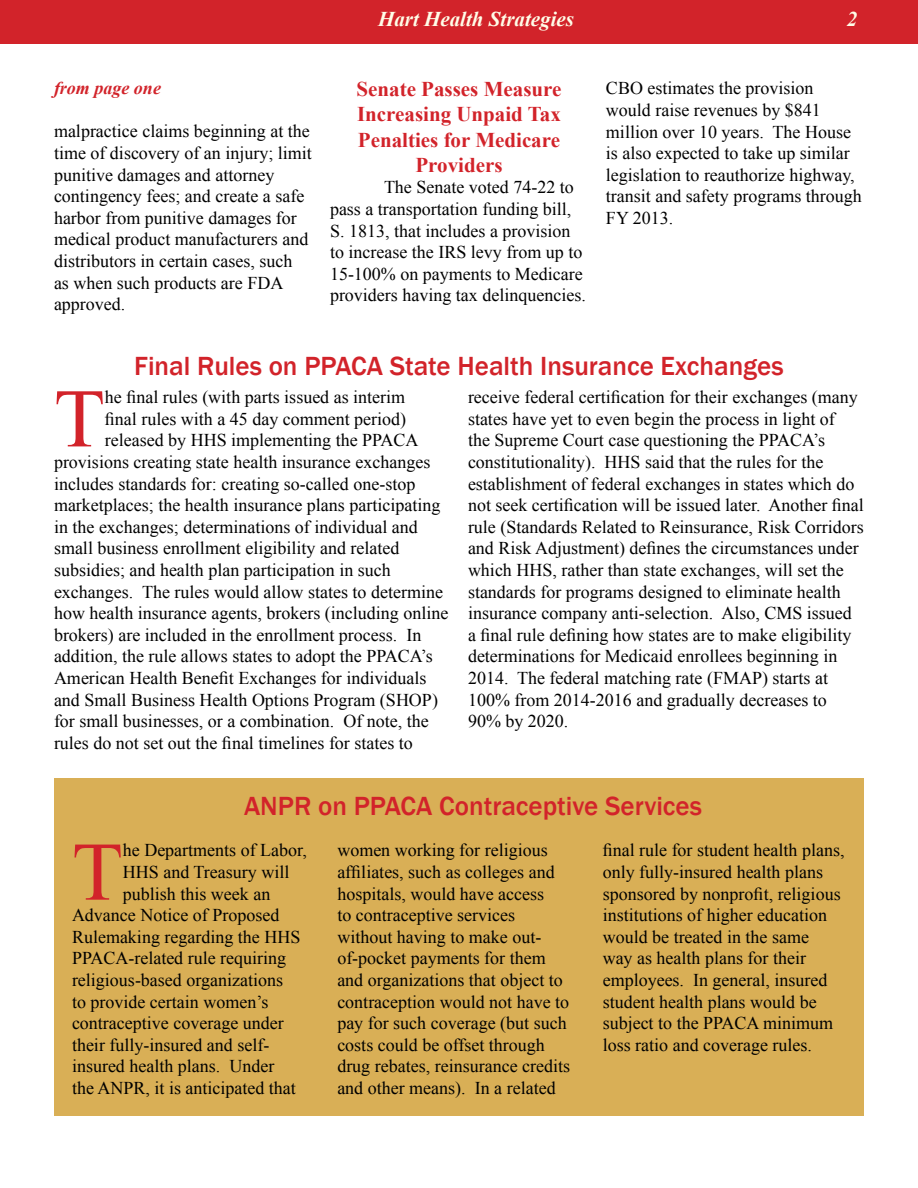
<style>
.page{position:relative;width:918px;height:1188px;background:#fff}
.page>*{position:absolute;margin:0;border:0;box-sizing:border-box;transform-origin:0 0}
.t1{font:83.25px "Times New Roman";color:#d2232a}
.t2{font:500 27px "Franklin Gothic";color:#d2232a}
.t3{font:700 21px/25.2px "Times New Roman";color:#d2232a;text-align:center}
.t4{font:italic 700 21px "Times New Roman";color:#fffde8}
.t5{font:18px/21.6px "Times New Roman";color:#000}
.t6{font:italic 700 18px "Times New Roman";color:#d2232a}
</style>
<div class="page">
<div style="left:54px;top:778px;width:810px;height:338px;background:#d9af56"></div>
<div style="left:0;top:0;width:918px;height:43px;background:#d2232a"></div>
<p class="t4" style="left:378px;top:5px;width:198px">Hart Health Strategies</p>
<p class="t4" style="left:847px;top:5px;width:12px">2</p>
<p class="t6" style="left:54px;top:76px;width:108px">from page one</p>
<p class="t5" style="left:54px;top:120px;width:259px">malpractice claims beginning at the time of discovery of an injury; limit punitive damages and attorney contingency fees; and create a safe harbor from punitive damages for medical product manufacturers and distributors in certain cases, such<br>as when such products are FDA approved.</p>
<p class="t3" style="left:357px;top:76px;width:206px">Senate Passes Measure<br>Increasing Unpaid Tax<br>Penalties for Medicare<br>Providers</p>
<p class="t5" style="left:330px;top:176px;width:257px;text-indent:54px">The Senate voted 74-22 to pass a transportation funding bill, S. 1813, that includes a provision to increase the IRS levy from up to 15-100% on payments to Medicare providers having tax delinquencies.</p>
<p class="t5" style="left:606px;top:77px;width:257px">CBO estimates the provision would raise revenues by $841 million over 10 years. The House is also expected to take up similar legislation to reauthorize highway, transit and safety programs through<br>FY 2013.</p>
<h2 class="t2" style="left:134px;top:349px;width:651px">Final Rules on PPACA State Health Insurance Exchanges</h2>
<h1 class="t1" style="left:54px;top:363px;width:52px">T</h1>
<p class="t5" style="left:105px;top:386px;width:302px">he final rules (with parts issued as interim</p>
<p class="t5" style="left:105px;top:408px;width:303px">final rules with a 45 day comment period)</p>
<p class="t5" style="left:105px;top:429px;width:315px">released by HHS implementing the PPACA</p>
<p class="t5" style="left:54px;top:451px;width:378px">provisions creating state health insurance exchanges</p>
<p class="t5" style="left:54px;top:473px;width:363px">includes standards for: creating so-called one-stop</p>
<p class="t5" style="left:54px;top:494px;width:388px">marketplaces; the health insurance plans participating</p>
<p class="t5" style="left:54px;top:516px;width:365px">in the exchanges; determinations of individual and</p>
<p class="t5" style="left:54px;top:537px;width:347px">small business enrollment eligibility and related</p>
<p class="t5" style="left:54px;top:559px;width:338px">subsidies; and health plan participation in such</p>
<p class="t5" style="left:54px;top:581px;width:391px">exchanges. The rules would allow states to determine</p>
<p class="t5" style="left:54px;top:602px;width:396px">how health insurance agents, brokers (including online</p>
<p class="t5" style="left:54px;top:624px;width:369px">brokers) are included in the enrollment process. In</p>
<p class="t5" style="left:54px;top:645px;width:380px">addition, the rule allows states to adopt the PPACA’s</p>
<p class="t5" style="left:54px;top:667px;width:374px">American Health Benefit Exchanges for individuals</p>
<p class="t5" style="left:54px;top:689px;width:385px">and Small Business Health Options Program (SHOP)</p>
<p class="t5" style="left:54px;top:710px;width:376px">for small businesses, or a combination. Of note, the</p>
<p class="t5" style="left:54px;top:732px;width:360px">rules do not set out the final timelines for states to</p>
<p class="t5" style="left:468px;top:386px;width:397px">receive federal certification for their exchanges (many states have yet to even begin the process in light of<br>the Supreme Court case questioning the PPACA’s constitutionality). HHS said that the rules for the establishment of federal exchanges in states which do not seek certification will be issued later. Another final rule (Standards Related to Reinsurance, Risk Corridors and Risk Adjustment) defines the circumstances under which HHS, rather than state exchanges, will set the standards for programs designed to eliminate health insurance company anti-selection. Also, CMS issued a final rule defining how states are to make eligibility determinations for Medicaid enrollees beginning in 2014. The federal matching rate (FMAP) starts at 100% from 2014-2016 and gradually decreases to 90% by 2020.</p>
<h2 class="t2" style="left:244px;top:789px;width:459px">ANPR on PPACA Contraceptive Services</h2>
<h1 class="t1" style="left:72px;top:816px;width:52px">T</h1>
<p class="t5" style="left:123px;top:839px;width:186px">he Departments of Labor,</p>
<p class="t5" style="left:123px;top:861px;width:168px">HHS and Treasury will</p>
<p class="t5" style="left:123px;top:883px;width:149px">publish this week an</p>
<p class="t5" style="left:72px;top:904px;width:209px">Advance Notice of Proposed</p>
<p class="t5" style="left:72px;top:926px;width:230px">Rulemaking regarding the HHS</p>
<p class="t5" style="left:72px;top:947px;width:216px">PPACA-related rule requiring</p>
<p class="t5" style="left:72px;top:969px;width:213px">religious-based organizations</p>
<p class="t5" style="left:72px;top:991px;width:198px">to provide certain women’s</p>
<p class="t5" style="left:72px;top:1012px;width:213px">contraceptive coverage under</p>
<p class="t5" style="left:72px;top:1034px;width:199px">their fully-insured and self-</p>
<p class="t5" style="left:72px;top:1055px;width:204px">insured health plans. Under</p>
<p class="t5" style="left:72px;top:1077px;width:225px">the ANPR, it is anticipated that</p>
<p class="t5" style="left:337px;top:839px;width:234px">women working for religious affiliates, such as colleges and hospitals, would have access<br>to contraceptive services without having to make out&shy;of-pocket payments for them and organizations that object to contraception would not have to pay for such coverage (but such costs could be offset through drug rebates, reinsurance credits and other means). In a related</p>
<p class="t5" style="left:603px;top:839px;width:243px">final rule for student health plans, only fully-insured health plans sponsored by nonprofit, religious institutions of higher education would be treated in the same<br>way as health plans for their employees. In general, insured student health plans would be subject to the PPACA minimum loss ratio and coverage rules.</p>
</div>
